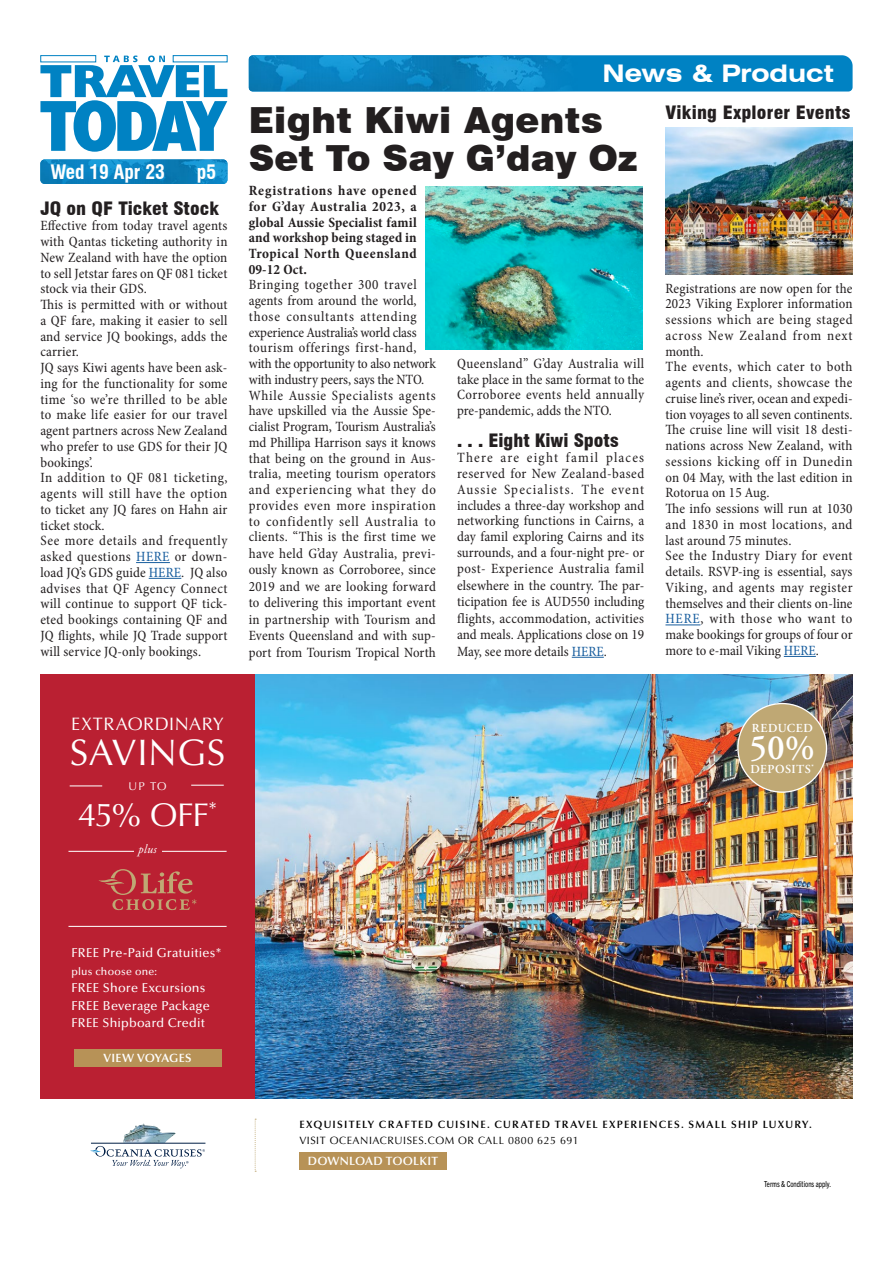
<style>
.page{position:relative;width:893px;height:1263px;background:#fff}
.page>*{position:absolute;margin:0;border:0;box-sizing:border-box;transform-origin:0 0}
.t1{font:37.05px "Optima";letter-spacing:.015em;color:#fff}
.t2{font:900 36px/37.5px "Swiss 721 BT";letter-spacing:.01em;color:#231f20}
.t3{font:600 35.4px "Adobe Garamond Pro";color:#fff}
.t4{font:32.85px "Optima";color:#fff}
.t5{font:700 expanded 24.3px "Swiss 721 BT";color:#fff}
.t6{font:700 condensed 19.5px "Swiss 721 BT";color:#fff}
.t7{font:900 condensed 18px "Swiss 721 BT";color:#231f20;scale:1.08 1}
.t8{font:18px "Optima";letter-spacing:.03em;color:#fff}
.t9{font:condensed 14.25px/15.8px "Minion Pro";letter-spacing:.015em;color:#231f20}
.t10{font:700 condensed 14.25px/15.8px "Minion Pro";letter-spacing:.02em;color:#231f20;text-align:justify}
.t11{font:500 12.9px/17.2px "Optima LT Pro";letter-spacing:.015em;color:#fff}
.t12{font:500 12.75px "Optima LT Pro";letter-spacing:.02em;color:#fff}
.t13{font:italic 12.45px "Adobe Garamond Pro";color:#fff}
.t14{font:600 12.3px "Adobe Garamond Pro";letter-spacing:.035em;color:#fff}
.t15{font:600 12px "Optima LT Pro";letter-spacing:.02em;color:#fff}
.t16{font:11.25px "Optima";color:#fff}
.t17{font:500 10.8px "Optima LT Pro";letter-spacing:.025em;color:#fff}
.t18{font:600 10.65px "Optima LT Pro";letter-spacing:.115em;color:#000}
.t19{font:10.65px "Optima LT Pro";letter-spacing:.05em;color:#000}
.t20{font:condensed 8.25px "Trade Gothic Next LT Pro";color:#000;scale:.9 1}
.s1{color:#175d9e}
</style>
<div class="page">
<img style="left:40px;top:159px;width:187px;height:25px">
<svg style="left:40px;top:55px;width:188px;height:97px"></svg>
<svg style="left:251px;top:55px;width:602px;height:37px;background:#0886c4"></svg>
<img style="left:249px;top:55px;width:329px;height:36px">
<img style="left:255px;top:674px;width:598px;height:424px">
<div style="left:299px;top:1151px;width:148px;height:18px;background:#b79257"></div>
<img style="left:123px;top:1123px;width:53px;height:20px">
<hr style="left:91px;top:1143px;width:114px;height:1px;background:#001e45">
<svg style="left:90px;top:1146px;width:115px;height:22px"></svg>
<svg style="left:255px;top:1119px;width:1px;height:53px"></svg>
<div style="left:40px;top:674px;width:215px;height:424px;background:#ba2032"></div>
<hr style="left:68px;top:926px;width:159px;height:1px;background:#fff">
<svg style="left:99px;top:869px;width:98px;height:41px"></svg>
<hr style="left:70px;top:785px;width:32px;height:1px;background:#fff">
<hr style="left:191px;top:785px;width:33px;height:1px;background:#fff">
<hr style="left:68px;top:851px;width:159px;height:1px;background:#fff">
<div style="left:134px;top:844px;width:27px;height:15px;background:#ba2032"></div>
<div style="left:738px;top:703px;width:88px;height:89px;background:#bfa874;border-radius:50%"></div>
<div style="left:74px;top:1049px;width:147px;height:18px;background:#b79257"></div>
<hr style="left:572px;top:657px;width:32px;height:1px;background:#175d9e">
<hr style="left:665px;top:624px;width:35px;height:1px;background:#175d9e">
<hr style="left:784px;top:656px;width:32px;height:1px;background:#175d9e">
<img style="left:665px;top:128px;width:188px;height:146px">
<img style="left:425px;top:187px;width:217px;height:163px">
<hr style="left:136px;top:562px;width:34px;height:1px;background:#175d9e">
<hr style="left:149px;top:578px;width:32px;height:1px;background:#175d9e">
<h3 class="t6" style="left:50px;top:160px;width:116px">Wed 19 Apr 23</h3>
<h3 class="t6" style="left:197px;top:160px;width:21px">p5</h3>
<p class="t7" style="left:40px;top:197px;width:167px">JQ on QF Ticket Stock</p>
<p class="t9" style="left:40px;top:218px;width:189px">Effective from today travel agents with Qantas ticketing authority in<br>New Zealand with have the option to sell Jetstar fares on QF 081 ticket stock via their GDS.<br>This is permitted with or without a QF fare, making it easier to sell and service JQ bookings, adds the carrier.<br>JQ says Kiwi agents have been ask&shy;ing for the functionality for some time ‘so we’re thrilled to be able to make life easier for our travel agent partners across New Zealand who prefer to use GDS for their JQ bookings’.<br>In addition to QF 081 ticketing, agents will still have the option to ticket any JQ fares on Hahn air ticket stock.<br>See more details and frequently asked questions <span class="s1">HERE</span> or down&shy;load JQ’s GDS guide <span class="s1">HERE</span>. JQ also advises that QF Agency Connect will continue to support QF tick&shy;eted bookings containing QF and<br>JQ flights, while JQ Trade support will service JQ-only bookings.</p>
<h3 class="t5" style="left:602px;top:58px;width:233px">News &amp; Product</h3>
<h2 class="t2" style="left:249px;top:101px;width:390px">Eight Kiwi Agents<br>Set To Say G’day Oz</h2>
<p class="t10" style="left:249px;top:182px;width:169px">Registrations have opened for G’day Australia 2023, a global Aussie Specialist famil and workshop being staged in Tropical North Queensland 09-12 Oct.</p>
<p class="t9" style="left:249px;top:277px;width:189px">Bringing together 300 travel agents from around the world, those consultants attending experience Australia’s world class tourism offerings first-hand, with the opportunity to also network with industry peers, says the NTO.<br>While Aussie Specialists agents have upskilled via the Aussie Spe&shy;cialist Program, Tourism Australia’s md Phillipa Harrison says it knows that being on the ground in Aus&shy;tralia, meeting tourism operators and experiencing what they do provides even more inspiration to confidently sell Australia to clients. “This is the first time we have held G’day Australia, previ&shy;ously known as Corroboree, since 2019 and we are looking forward to delivering this important event in partnership with Tourism and Events Queensland and with sup&shy;port from Tourism Tropical North</p>
<p class="t9" style="left:457px;top:356px;width:189px;text-align:justify">Queensland” G’day Australia will take place in the same format to the Corroboree events held annually pre-pandemic, adds the NTO.</p>
<p class="t7" style="left:457px;top:429px;width:151px">. . . Eight Kiwi Spots</p>
<p class="t9" style="left:457px;top:450px;width:189px;text-align:justify">There are eight famil places reserved for New Zealand-based Aussie Specialists. The event includes a three-day workshop and networking functions in Cairns, a day famil exploring Cairns and its surrounds, and a four-night pre- or post- Experience Australia famil elsewhere in the country. The par&shy;ticipation fee is AUD550 including flights, accommodation, activities and meals. Applications close on 19<br>May, see more details <span class="s1">HERE</span>.</p>
<p class="t7" style="left:665px;top:102px;width:173px">Viking Explorer Events</p>
<p class="t9" style="left:665px;top:280px;width:189px">Registrations are now open for the<br>2023 Viking Explorer information sessions which are being staged across New Zealand from next month.<br>The events, which cater to both agents and clients, showcase the cruise line’s river, ocean and expedi&shy;tion voyages to all seven continents.<br>The cruise line will visit 18 desti&shy;nations across New Zealand, with sessions kicking off in Dunedin on 04 May, with the last edition in<br>Rotorua on 15 Aug.<br>The info sessions will run at 1030 and 1830 in most locations, and last around 75 minutes.<br>See the Industry Diary for event details. RSVP-ing is essential, says<br>Viking, and agents may register themselves and their clients on-line<br><span class="s1">HERE</span>, with those who want to make bookings for groups of four or more to e-mail Viking <span class="s1">HERE</span>.</p>
<p class="t8" style="left:71px;top:713px;width:154px">EXTRAORDINARY</p>
<h1 class="t1" style="left:70px;top:731px;width:157px">SAVINGS</h1>
<p class="t16" style="left:128px;top:779px;width:40px">UP TO</p>
<h3 class="t4" style="left:78px;top:796px;width:140px">45% OFF<sup>*</sup></h3>
<p class="t13" style="left:138px;top:842px;width:20px">plus</p>
<p class="t14" style="left:752px;top:721px;width:63px">REDUCED</p>
<h3 class="t3" style="left:750px;top:727px;width:67px">50%</h3>
<p class="t14" style="left:750px;top:762px;width:65px">DEPOSITS<sup>*</sup></p>
<p class="t11" style="left:71px;top:943px;width:152px">FREE Pre-Paid Gratuities*</p>
<p class="t17" style="left:71px;top:965px;width:87px">plus choose one:</p>
<p class="t11" style="left:71px;top:979px;width:140px">FREE Shore Excursions<br>FREE Beverage Package</p>
<p class="t12" style="left:71px;top:1014px;width:135px">FREE Shipboard Credit</p>
<p class="t15" style="left:104px;top:1050px;width:89px">VIEW VOYAGES</p>
<p class="t18" style="left:299px;top:1118px;width:514px">EXQUISITELY CRAFTED CUISINE. CURATED TRAVEL EXPERIENCES. SMALL SHIP LUXURY.</p>
<p class="t19" style="left:299px;top:1133px;width:281px">VISIT OCEANIACRUISES.COM OR CALL 0800 625 691</p>
<p class="t15" style="left:308px;top:1153px;width:132px">DOWNLOAD TOOLKIT</p>
<p class="t20" style="left:764px;top:1178px;width:76px">Terms &amp; Conditions apply.</p>
</div>
